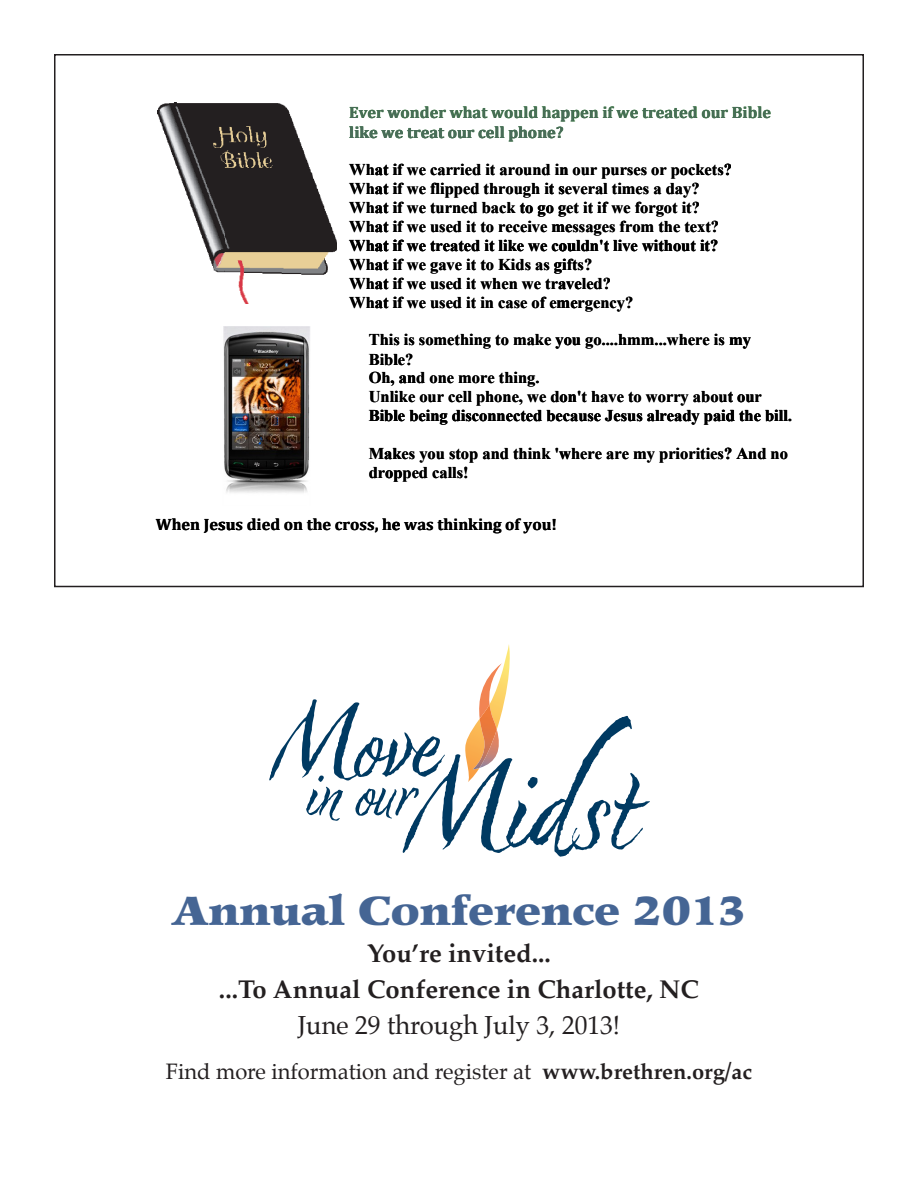
<style>
.page{position:relative;width:918px;height:1188px;background:#fff}
.page>*{position:absolute;margin:0;border:0;box-sizing:border-box;transform-origin:0 0}
.t1{font:700 40.05px "Poppl Pontifex BE";color:#456594;scale:1.2 1}
.t2{font:700 25.5px/36.3px "Palatino";color:#231f20;text-align:center}
.t3{font:25.5px "Palatino";color:#231f20}
.t4{font:21.9px "Palatino";color:#231f20}
.t5{font:700 16.5px/18.9px "Times New Roman";color:#000}
.t6{font:700 16.5px "Cambria";color:#4a6d5a}
.t7{font:700 16.5px "Cambria";color:#000}
.s1{color:#060}
.s2{font-weight:700}
</style>
<div class="page">
<img style="left:223px;top:327px;width:87px;height:166px">
<img style="left:158px;top:103px;width:179px;height:200px">
<svg style="left:480px;top:644px;width:30px;height:55px"></svg>
<svg style="left:269px;top:699px;width:381px;height:158px"></svg>
<p class="t6" style="left:349px;top:103px;width:427px">!"#$ &amp;'()#$ &amp;*+, &amp;'-.) *+//#(%01 &amp;# ,$#+,#) '-$ 203.#%</p>
<p class="t6" style="left:349px;top:122px;width:223px">.04#%&amp;#%,$#+,%'-$%5#..%/*'(#6%<span class="s1">%</span></p>
<p class="t5" style="left:349px;top:160px;width:384px">What if we carried it around in our purses or pockets?</p>
<p class="t5" style="left:349px;top:179px;width:352px">What if we flipped through it several times a day?</p>
<p class="t5" style="left:349px;top:198px;width:352px">What if we turned back to go get it if we forgot it?</p>
<p class="t5" style="left:349px;top:217px;width:371px">What if we used it to receive messages from the text?</p>
<p class="t5" style="left:599px;top:236px;width:6px">'</p>
<p class="t5" style="left:349px;top:236px;width:370px">What if we treated it like we couldn t live without it?<br>What if we gave it to Kids as gifts?<br>What if we used it when we traveled?<br>What if we used it in case of emergency?</p>
<p class="t5" style="left:369px;top:330px;width:395px">This is something to make you go....hmm...where is my Bible?<br>Oh, and one more thing.<br>Unlike our cell phone, we don't have to worry about our</p>
<p class="t5" style="left:369px;top:406px;width:425px">Bible being disconnected because Jesus already paid the bill.</p>
<p class="t5" style="left:369px;top:444px;width:421px">Makes you stop and think 'where are my priorities? And no dropped calls!</p>
<p class="t7" style="left:156px;top:514px;width:403px">7*#( 8#9-9 )0#) '( ,*# 5$'99: *# &amp;+9 ,*0(40(; '1 &lt;'-=</p>
<p class="t7" style="left:502px;top:514px;width:5px">%</p>
<p class="t7" style="left:378px;top:514px;width:27px">% %</p>
<p class="t7" style="left:520px;top:514px;width:5px">%</p>
<h1 class="t1" style="left:172px;top:895px;width:481px">Annual Conference 2013</h1>
<h2 class="t2" style="left:219px;top:937px;width:481px">You’re invited...<br>...To Annual Conference in Charlotte, NC</h2>
<h2 class="t3" style="left:298px;top:1013px;width:324px">June 29 through July 3, 2013!</h2>
<h3 class="t4" style="left:166px;top:1061px;width:588px">Find more information and register at <span class="s2">www.brethren.org/ac</span></h3>
</div>
